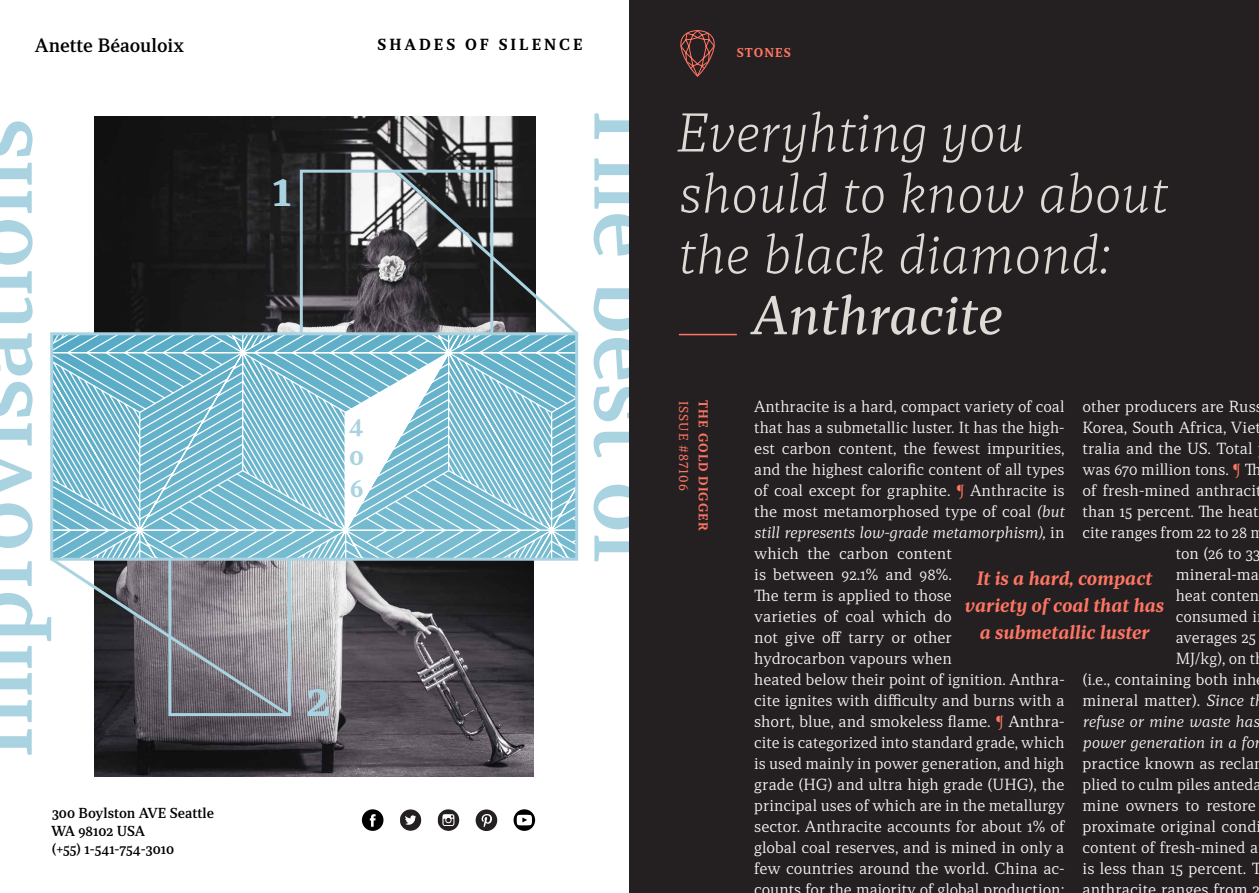
<style>
.page{position:relative;width:1259px;height:893px;background:#fff}
.page>*{position:absolute;margin:0;border:0;box-sizing:border-box;transform-origin:0 0}
.t1{font:600 88.5px "Recia";color:#aad3e1}
.t2{font:italic 300 50.7px/60.9px "Recia";color:#dedad5}
.t3{font:italic 500 50.7px "Recia";color:#dedad5}
.t4{font:700 46.35px "Recia";color:#aad3e1}
.t5{font:700 24px/32.2px "Recia";color:#aad3e1;text-align:justify}
.t6{font:italic 700 18px/27px "Recia";color:#ff7563;text-align:center}
.t7{font:600 18px "Recia";color:#000}
.t8{font:15px/21px "Recia";color:#f7f6f5}
.t9{font:italic 15px "Recia";color:#f7f6f5}
.t10{font:700 15px "Recia";letter-spacing:.2em;color:#000}
.t11{font:600 13.5px/18px "Recia";letter-spacing:-.005em;color:#000}
.t12{font:700 12px "Recia";letter-spacing:.085em;color:#ff7563}
.t13{font:500 12px "Recia";letter-spacing:.085em;color:#ff7563}
.s1{color:#ff7563}
.s2{font-style:italic}
</style>
<div class="page">
<img style="left:94px;top:117px;width:441px;height:659px">
<svg style="left:475px;top:809px;width:22px;height:22px"></svg>
<svg style="left:362px;top:809px;width:21px;height:22px"></svg>
<svg style="left:438px;top:809px;width:22px;height:22px"></svg>
<svg style="left:400px;top:809px;width:21px;height:22px"></svg>
<svg style="left:513px;top:809px;width:22px;height:22px"></svg>
<svg style="left:52px;top:561px;width:240px;height:158px"></svg>
<div style="left:629px;top:0;width:630px;height:893px;background:#241f21"></div>
<hr style="left:679px;top:334px;width:58px;height:1px;background:#ff7563">
<svg style="left:680px;top:30px;width:35px;height:47px"></svg>
<svg style="left:54px;top:532px;width:520px;height:25px;background:#8dc6d8"></svg>
<svg style="left:54px;top:336px;width:290px;height:196px;background:#87c3d6"></svg>
<div style="left:50px;top:332px;width:528px;height:229px;border:3px solid #aad3e1"></div>
<svg style="left:344px;top:167px;width:235px;height:367px"></svg>
<p class="t7" style="left:35px;top:34px;width:151px">Anette Béaouloix</p>
<h1 class="t1" style="left:-59px;top:725px;width:609px;rotate:-90deg">mprov sat ons</h1>
<p class="t11" style="left:51px;top:804px;width:164px">300 Boylston AVE Seattle<br>WA 98102 USA<br>(+55) 1-541-754-3010</p>
<h3 class="t4" style="left:273px;top:158px;width:20px">1</h3>
<h3 class="t4" style="left:306px;top:669px;width:26px">2</h3>
<p class="t10" style="left:378px;top:35px;width:206px">SHADES OF SILENCE</p>
<p class="t12" style="left:737px;top:44px;width:56px">STONES</p>
<h3 class="t5" style="left:349px;top:408px;width:16px">4<br>0<br>6</h3>
<h1 class="t1" style="left:685px;top:97px;width:474px;rotate:90deg">The best of</h1>
<h2 class="t2" style="left:675px;top:101px;width:493px">Everyhting you should to know about the black diamond:</h2>
<h2 class="t3" style="left:750px;top:282px;width:253px">Anthracite</h2>
<p class="t13" style="left:691px;top:401px;width:91px;rotate:90deg">ISSUE #87106</p>
<p class="t12" style="left:711px;top:400px;width:132px;rotate:90deg">THE GOLD DIGGER</p>
<p class="t8" style="left:754px;top:396px;width:312px">Anthracite is a hard, compact variety of coal that has a submetallic luster. It has the high&shy;est carbon content, the fewest impurities, and the highest calorific content of all types of coal except for graphite. <span class="s1">¶</span> Anthracite is the most metamorphosed type of coal <span class="s2">(but still represents low-grade metamorphism),</span> in which the carbon content<br>is between 92.1% and 98%.<br>The term is applied to those<br>varieties of coal which do<br>not give off tarry or other<br>hydrocarbon vapours when<br>heated below their point of ignition. Anthra&shy;cite ignites with difficulty and burns with a short, blue, and smokeless flame. <span class="s1">¶</span> Anthra&shy;cite is categorized into standard grade, which is used mainly in power generation, and high grade (HG) and ultra high grade (UHG), the principal uses of which are in the metallurgy sector. Anthracite accounts for about 1% of global coal reserves, and is mined in only a few countries around the world. China ac&shy;counts for the majority of global production;</p>
<p class="t8" style="left:1082px;top:396px;width:175px">other producers are Rus</p>
<p class="t8" style="left:1082px;top:417px;width:180px">Korea, South Africa, Viet</p>
<p class="t8" style="left:1082px;top:438px;width:172px">tralia and the US. Total</p>
<p class="t8" style="left:1082px;top:459px;width:180px">was 670 million tons. <span class="s1">¶</span> Th</p>
<p class="t8" style="left:1082px;top:480px;width:181px">of fresh-mined anthracit</p>
<p class="t8" style="left:1082px;top:501px;width:178px">than 15 percent. The heat</p>
<p class="t8" style="left:1082px;top:522px;width:183px">cite ranges from 22 to 28 m</p>
<p class="t8" style="left:1175px;top:543px;width:86px">ton (26 to 33</p>
<p class="t8" style="left:1175px;top:564px;width:85px">mineral-ma</p>
<p class="t8" style="left:1175px;top:585px;width:85px">heat conten</p>
<p class="t8" style="left:1175px;top:606px;width:83px">consumed i</p>
<p class="t8" style="left:1175px;top:627px;width:82px">averages 25</p>
<p class="t8" style="left:1175px;top:648px;width:81px">MJ/kg), on t</p>
<p class="t8" style="left:1082px;top:669px;width:175px">(i.e., containing both inh</p>
<p class="t8" style="left:1082px;top:690px;width:173px">mineral matter). <span class="s2">Since t</span></p>
<p class="t9" style="left:1082px;top:712px;width:179px">refuse or mine waste has</p>
<p class="t9" style="left:1082px;top:733px;width:179px">power generation in a for</p>
<p class="t8" style="left:1082px;top:753px;width:180px">practice known as recla plied to culm piles anteda mine owners to restore proximate original cond content of fresh-mined a is less than 15 percent. anthracite ranges from 2</p>
<p class="t6" style="left:964px;top:564px;width:201px">It is a hard, compact variety of coal that has a submetallic luster</p>
</div>
